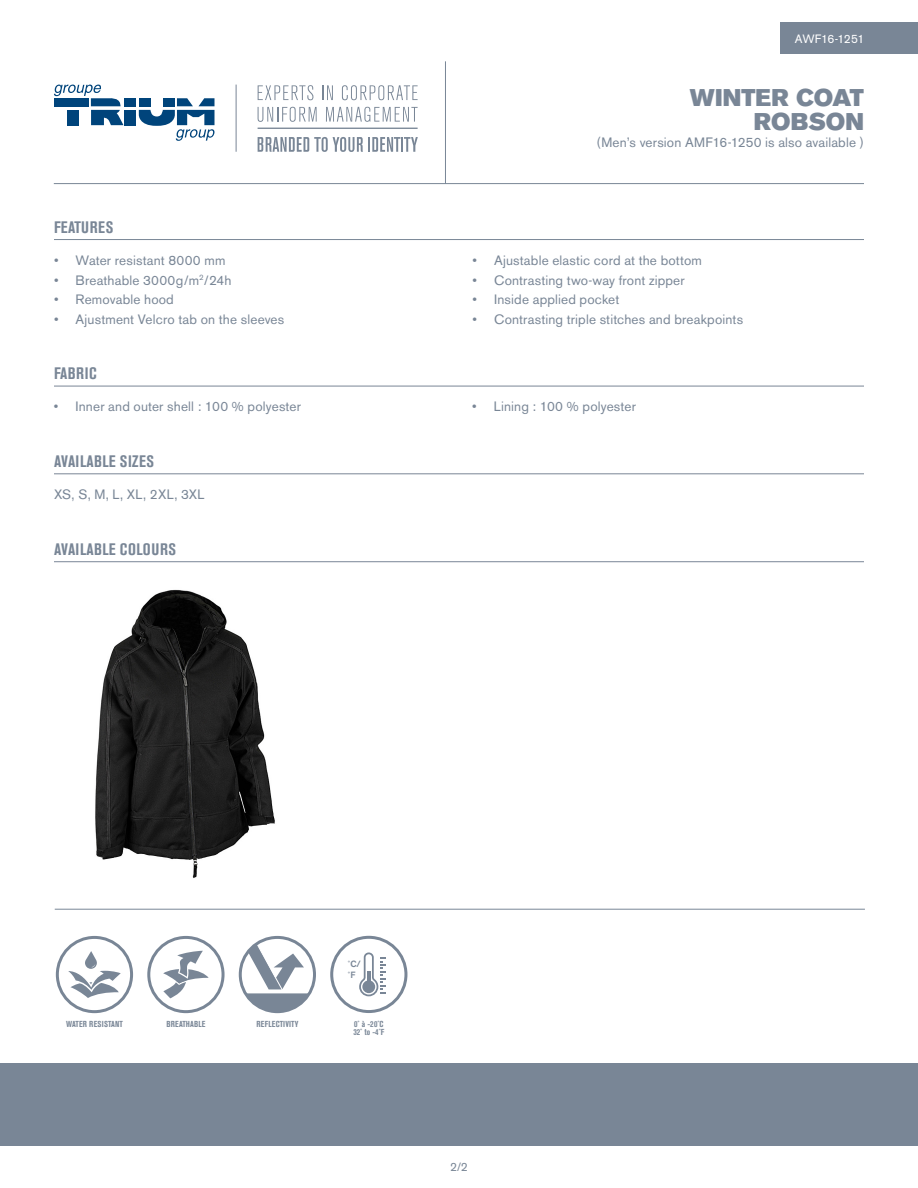
<style>
.page{position:relative;width:918px;height:1188px;background:#fff}
.page>*{position:absolute;margin:0;border:0;box-sizing:border-box;transform-origin:0 0}
.t1{font:24px/24px "Akzidenz Grotesk BE Super";letter-spacing:.005em;color:#798696;text-align:right}
.Titres_avec_lignes_e{font:700 condensed 16.5px "Akzidenz Grotesk BE";letter-spacing:.02em;color:#798696}
.Caractéristiques{font:13.5px "Akzidenz Grotesk BE";letter-spacing:.01em;color:#798696}
.Tailles{font:13.5px "Akzidenz Grotesk BE";letter-spacing:.02em;color:#798696}
.t2{font:12px "Akzidenz Grotesk BE";letter-spacing:-.025em;color:#fff}
.t3{font:12px "Akzidenz Grotesk BE";color:#798696}
.t4{font:500 9px/10.9px "Akzidenz Grotesk BE";color:#798696}
.t5{font:700 condensed 8.7px/8.6px "Akzidenz Grotesk BE";letter-spacing:.02em;color:#798696}
.s1{font-weight:400}
</style>
<div class="page">
<hr style="left:54px;top:239px;width:810px;height:1px;background:#798696">
<hr style="left:54px;top:386px;width:810px;height:1px;background:#798696">
<hr style="left:54px;top:183px;width:810px;height:1px;background:#798696">
<div style="left:125px;top:98px;width:11px;height:8px;background:#00447b"></div>
<div style="left:125px;top:110px;width:11px;height:15px;background:#00447b"></div>
<svg style="left:54px;top:85px;width:69px;height:40px"></svg>
<svg style="left:139px;top:98px;width:76px;height:43px"></svg>
<hr style="left:236px;top:85px;width:1px;height:67px;background:#798696">
<svg style="left:258px;top:137px;width:160px;height:15px"></svg>
<svg style="left:258px;top:85px;width:55px;height:15px"></svg>
<svg style="left:322px;top:85px;width:11px;height:15px"></svg>
<svg style="left:342px;top:85px;width:76px;height:15px"></svg>
<svg style="left:258px;top:107px;width:59px;height:15px"></svg>
<svg style="left:326px;top:107px;width:92px;height:15px"></svg>
<hr style="left:258px;top:128px;width:160px;height:1px;background:#798696">
<hr style="left:445px;top:61px;width:1px;height:123px;background:#798696">
<div style="left:0;top:1064px;width:918px;height:82px;background:#798696"></div>
<hr style="left:54px;top:474px;width:810px;height:1px;background:#798696">
<hr style="left:54px;top:561px;width:810px;height:1px;background:#798696">
<svg style="left:245px;top:942px;width:64px;height:70px"></svg>
<div style="left:239px;top:936px;width:77px;height:77px;border:3px solid #798696;border-radius:50%"></div>
<svg style="left:163px;top:951px;width:46px;height:47px"></svg>
<div style="left:147px;top:936px;width:78px;height:77px;border:3px solid #798696;border-radius:50%"></div>
<div style="left:56px;top:936px;width:77px;height:77px;border:3px solid #798696;border-radius:50%"></div>
<svg style="left:64px;top:951px;width:60px;height:47px"></svg>
<hr style="left:55px;top:909px;width:810px;height:1px;background:#798696">
<div style="left:330px;top:936px;width:77px;height:77px;border:3px solid #798696;border-radius:50%"></div>
<svg style="left:359px;top:952px;width:27px;height:45px"></svg>
<img style="left:95px;top:589px;width:180px;height:289px">
<div style="left:781px;top:22px;width:137px;height:32px;background:#798696"></div>
<p class="t2" style="left:795px;top:31px;width:71px">AWF16-1251</p>
<p class="Titres_avec_lignes_e" style="left:54px;top:218px;width:61px">FEATURES</p>
<p class="Caractéristiques" style="left:54px;top:252px;width:173px">• Water resistant 8000 mm</p>
<p class="Caractéristiques" style="left:54px;top:272px;width:179px">• Breathable 3000g/m<sup>2</sup>/24h</p>
<p class="Caractéristiques" style="left:54px;top:291px;width:121px">• Removable hood</p>
<p class="Caractéristiques" style="left:54px;top:311px;width:232px">• Ajustment Velcro tab on the sleeves</p>
<p class="Titres_avec_lignes_e" style="left:54px;top:364px;width:44px">FABRIC</p>
<p class="t1" style="left:690px;top:86px;width:175px">WINTER COAT<br>ROBSON</p>
<p class="Caractéristiques" style="left:596px;top:134px;width:269px">(Men’s version AMF16-1250 is also available )</p>
<p class="Caractéristiques" style="left:472px;top:252px;width:231px">• Ajustable elastic cord at the bottom</p>
<p class="Caractéristiques" style="left:472px;top:272px;width:214px">• Contrasting two-way front zipper</p>
<p class="Caractéristiques" style="left:472px;top:291px;width:148px">• Inside applied pocket</p>
<p class="Caractéristiques" style="left:472px;top:311px;width:272px">• Contrasting triple stitches and breakpoints</p>
<p class="Caractéristiques" style="left:54px;top:398px;width:249px">• Inner and outer shell : 100 % polyester</p>
<p class="Caractéristiques" style="left:472px;top:398px;width:165px">• Lining : 100 % polyester</p>
<p class="Titres_avec_lignes_e" style="left:54px;top:452px;width:102px">AVAILABLE SIZES</p>
<p class="Tailles" style="left:54px;top:487px;width:152px">XS, S, M, L, XL, 2XL, 3XL</p>
<p class="Titres_avec_lignes_e" style="left:54px;top:540px;width:124px">AVAILABLE COLOURS</p>
<p class="t4" style="left:348px;top:958px;width:14px"><span class="s1">˚</span>C/ <span class="s1">˚</span>F</p>
<p class="t5" style="left:66px;top:1020px;width:58px">WATER RESISTANT</p>
<p class="t5" style="left:166px;top:1020px;width:41px">BREATHABLE</p>
<p class="t5" style="left:256px;top:1020px;width:43px">REFLECTIVITY</p>
<p class="t5" style="left:353px;top:1020px;width:32px">0˚ à -20˚C<br>32˚ to -4˚F</p>
<p class="t3" style="left:450px;top:1160px;width:19px">2/2</p>
</div>
